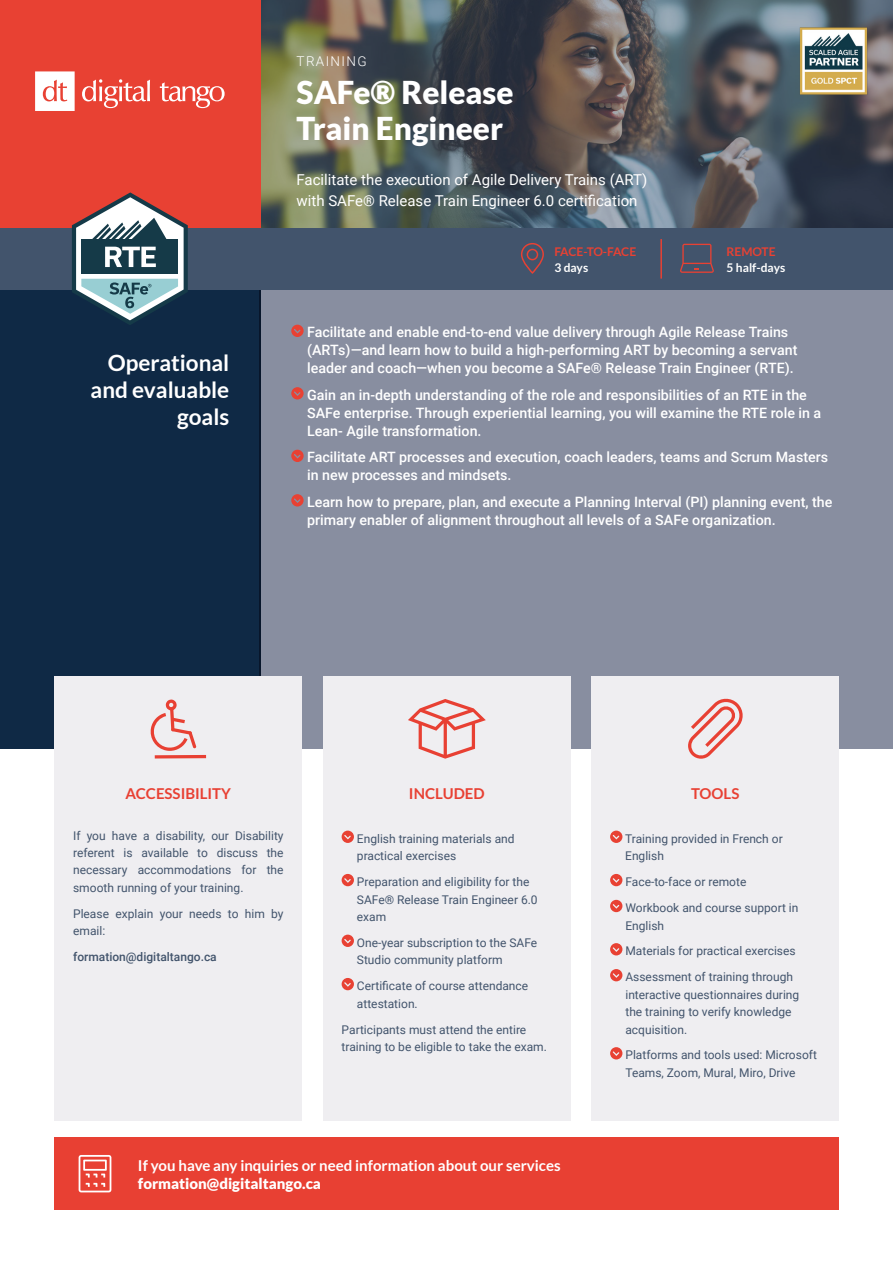
<style>
.page{position:relative;width:893px;height:1263px;background:#fff}
.page>*{position:absolute;margin:0;border:0;box-sizing:border-box;transform-origin:0 0}
.t1{font:900 31.5px/36px "Lato";color:#fff}
.t2{font:700 22.5px/27px "Lato";color:#fff;text-align:right}
.t3{font:15px/21px "Roboto";color:#fff}
.t4{font:700 15px "Lato";color:#fff}
.t5{font:700 15px "Lato";color:#e84033}
.t6{font:900 15px "Lato";color:#fff}
.t7{font:500 14.25px/18px "Roboto";color:#fff}
.t8{font:300 13.5px "Roboto";letter-spacing:.1em;color:#fff}
.t9{font:12px/17.4px "Roboto";color:#42546c}
.t10{font:500 12px "Roboto";color:#42546c}
.t11{font:700 12px "Lato";letter-spacing:-.015em;color:#e84133}
.t12{font:700 12px "Lato";color:#fff}
</style>
<div class="page">
<div style="left:0;top:259px;width:260px;height:489px;background:#0f2945"></div>
<div style="left:259px;top:274px;width:634px;height:474px;background:#888ea0"></div>
<img style="left:260px;top:0;width:633px;height:228px">
<div style="left:0;top:0;width:260px;height:228px;background:#e84133"></div>
<svg style="left:82px;top:79px;width:68px;height:29px"></svg>
<svg style="left:160px;top:82px;width:65px;height:26px"></svg>
<svg style="left:35px;top:71px;width:40px;height:40px;background:#fbe6e4"></svg>
<div style="left:0;top:228px;width:893px;height:62px;background:#42546c"></div>
<svg style="left:291px;top:325px;width:13px;height:12px"></svg>
<svg style="left:291px;top:387px;width:13px;height:12px"></svg>
<svg style="left:291px;top:450px;width:13px;height:12px"></svg>
<svg style="left:291px;top:494px;width:13px;height:12px"></svg>
<div style="left:55px;top:676px;width:247px;height:444px;background:#efeef1"></div>
<div style="left:323px;top:676px;width:247px;height:444px;background:#efeef1"></div>
<div style="left:592px;top:676px;width:247px;height:444px;background:#efeef1"></div>
<div style="left:54px;top:1137px;width:785px;height:73px;background:#e84033"></div>
<svg style="left:342px;top:831px;width:12px;height:12px"></svg>
<svg style="left:342px;top:874px;width:12px;height:12px"></svg>
<svg style="left:342px;top:935px;width:12px;height:12px"></svg>
<svg style="left:342px;top:978px;width:12px;height:12px"></svg>
<svg style="left:610px;top:831px;width:12px;height:12px"></svg>
<svg style="left:610px;top:874px;width:12px;height:12px"></svg>
<svg style="left:610px;top:900px;width:12px;height:12px"></svg>
<svg style="left:610px;top:943px;width:12px;height:12px"></svg>
<svg style="left:610px;top:969px;width:12px;height:12px"></svg>
<svg style="left:610px;top:1047px;width:12px;height:12px"></svg>
<svg style="left:688px;top:698px;width:55px;height:61px"></svg>
<svg style="left:408px;top:699px;width:78px;height:60px"></svg>
<hr style="left:155px;top:755px;width:51px;height:3px;background:#e84033">
<svg style="left:150px;top:699px;width:46px;height:52px"></svg>
<svg style="left:79px;top:1155px;width:32px;height:37px"></svg>
<svg style="left:520px;top:243px;width:24px;height:31px"></svg>
<svg style="left:680px;top:244px;width:34px;height:29px"></svg>
<hr style="left:660px;top:239px;width:2px;height:40px;background:#e84133">
<img style="left:797px;top:25px;width:73px;height:72px">
<svg style="left:72px;top:192px;width:116px;height:133px"></svg>
<p class="t8" style="left:297px;top:52px;width:72px">TRAINING</p>
<h1 class="t1" style="left:297px;top:74px;width:219px">SAFe® Release<br>Train Engineer</h1>
<p class="t3" style="left:297px;top:168px;width:352px">Facilitate the execution of Agile Delivery Trains (ART) with SAFe® Release Train Engineer 6.0 certification</p>
<h2 class="t2" style="left:91px;top:349px;width:140px">Operational and evaluable goals</h2>
<p class="t11" style="left:554px;top:245px;width:83px">FACE-TO-FACE</p>
<p class="t11" style="left:727px;top:245px;width:51px">REMOTE</p>
<p class="t12" style="left:554px;top:260px;width:35px">3 days</p>
<p class="t12" style="left:727px;top:260px;width:60px">5 half-days</p>
<p class="t7" style="left:307px;top:322px;width:492px">Facilitate and enable end-to-end value delivery through Agile Release Trains (ARTs)—and learn how to build a high-performing ART by becoming a servant leader and coach—when you become a SAFe® Release Train Engineer (RTE).</p>
<p class="t7" style="left:307px;top:385px;width:516px">Gain an in-depth understanding of the role and responsibilities of an RTE in the<br>SAFe enterprise. Through experiential learning, you will examine the RTE role in a<br>Lean- Agile transformation.</p>
<p class="t7" style="left:307px;top:447px;width:522px">Facilitate ART processes and execution, coach leaders, teams and Scrum Masters in new processes and mindsets.</p>
<p class="t7" style="left:307px;top:492px;width:527px">Learn how to prepare, plan, and execute a Planning Interval (PI) planning event, the primary enabler of alignment throughout all levels of a SAFe organization.</p>
<p class="t5" style="left:126px;top:785px;width:107px">ACCESSIBILITY</p>
<p class="t9" style="left:73px;top:826px;width:212px;text-align:justify">If you have a disability, our Disability referent is available to discuss the necessary accommodations for the smooth running of your training.</p>
<p class="t9" style="left:73px;top:904px;width:212px">Please explain your needs to him by email:</p>
<p class="t10" style="left:73px;top:948px;width:145px">formation@digitaltango.ca</p>
<p class="t5" style="left:409px;top:785px;width:77px">INCLUDED</p>
<p class="t5" style="left:691px;top:785px;width:50px">TOOLS</p>
<p class="t9" style="left:357px;top:829px;width:159px">English training materials and practical exercises</p>
<p class="t9" style="left:357px;top:873px;width:182px">Preparation and eligibility for the<br>SAFe® Release Train Engineer 6.0 exam</p>
<p class="t9" style="left:357px;top:933px;width:182px">One-year subscription to the SAFe<br>Studio community platform</p>
<p class="t9" style="left:357px;top:977px;width:173px">Certificate of course attendance attestation.</p>
<p class="t9" style="left:342px;top:1020px;width:207px">Participants must attend the entire training to be eligible to take the exam.</p>
<p class="t9" style="left:625px;top:829px;width:159px">Training provided in French or<br>English</p>
<p class="t9" style="left:625px;top:868px;width:175px;line-height:26px">Face-to-face or remote<br>Workbook and course support in</p>
<p class="t9" style="left:625px;top:912px;width:172px;line-height:26px">English<br>Materials for practical exercises<br>Assessment of training through</p>
<p class="t9" style="left:625px;top:985px;width:175px">interactive questionnaires during the training to verify knowledge acquisition.</p>
<p class="t9" style="left:625px;top:1046px;width:193px">Platforms and tools used: Microsoft<br>Teams, Zoom, Mural, Miro, Drive</p>
<p class="t4" style="left:138px;top:1157px;width:424px">If you have any inquiries or need information about our services</p>
<p class="t6" style="left:138px;top:1175px;width:185px">formation@digitaltango.ca</p>
</div>
